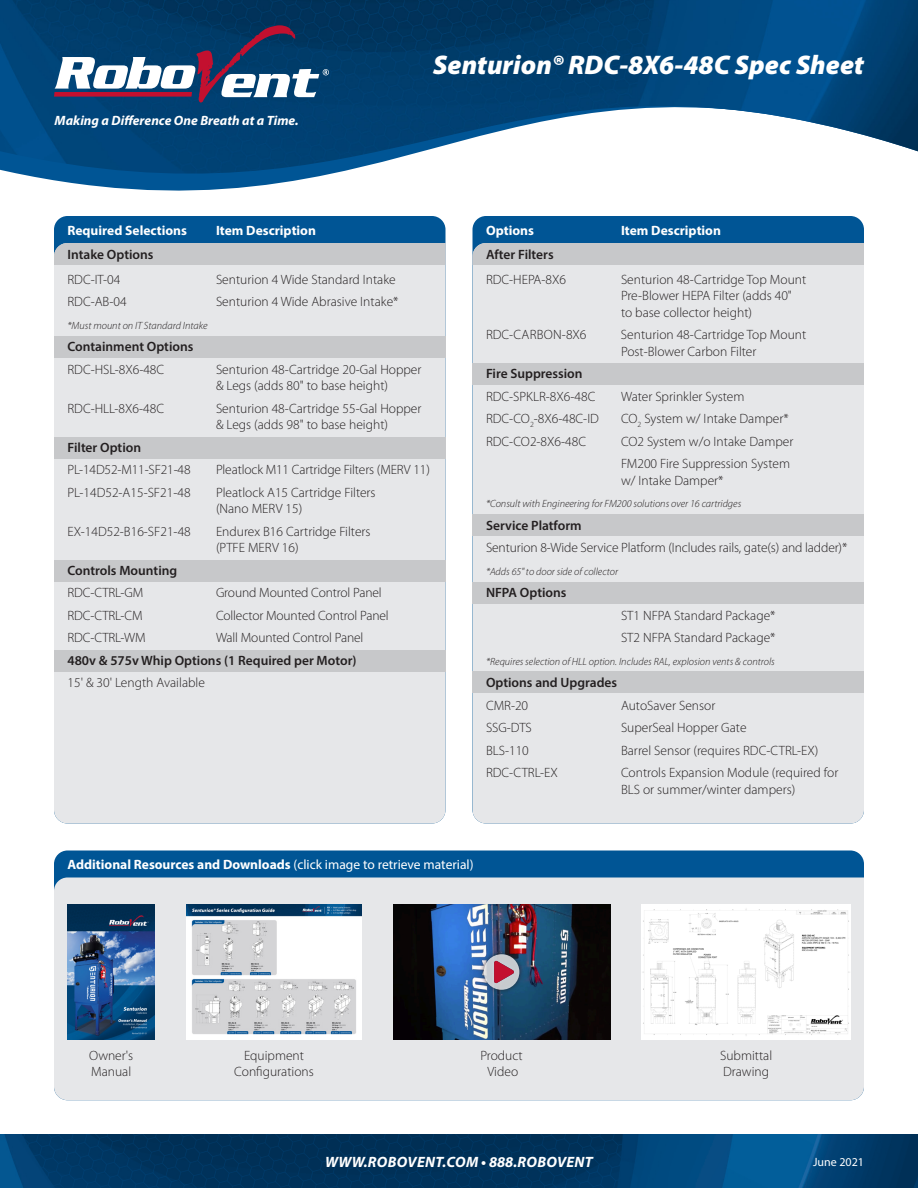
<style>
.page{position:relative;width:918px;height:1188px;background:#fff}
.page>*{position:absolute;margin:0;border:0;box-sizing:border-box;transform-origin:0 0}
.t1{font:italic 900 27px "Myriad Pro";color:#fff}
.t2{font:italic 700 15px "Myriad Pro";letter-spacing:.02em;color:#fff}
.t3{font:300 13.5px/16.5px "Myriad Pro";color:#231f20}
.t4{font:600 13.5px "Myriad Pro";color:#231f20}
.t5{font:700 13.5px "Myriad Pro";color:#fff}
.t6{font:italic 700 13.5px "Myriad Pro";color:#fff}
.t7{font:300 13.5px "Myriad Pro";letter-spacing:.02em;color:#231f20}
.t8{font:12px "Myriad Pro";color:#fff}
.t9{font:italic 300 10.5px "Myriad Pro";color:#231f20}
.s1{font-weight:400}
</style>
<div class="page">
<img style="left:0;top:1134px;width:918px;height:54px">
<img style="left:0;top:0;width:918px;height:191px">
<svg style="left:54px;top:25px;width:275px;height:78px"></svg>
<div style="left:54px;top:850px;width:810px;height:250px;background:#005595;border-radius:14px"></div>
<div style="left:54px;top:878px;width:810px;height:222px;background:#e6e7e9"></div>
<div style="left:54px;top:216px;width:392px;height:608px;background:#005595;border-radius:14px"></div>
<div style="left:54px;top:265px;width:392px;height:559px;background:#e6e7e9"></div>
<div style="left:54px;top:243px;width:392px;height:22px;background:#c7c8ca"></div>
<div style="left:472px;top:216px;width:392px;height:608px;background:#005595;border-radius:14px"></div>
<div style="left:472px;top:265px;width:392px;height:559px;background:#e6e7e9"></div>
<div style="left:472px;top:243px;width:392px;height:22px;background:#c7c8ca"></div>
<div style="left:54px;top:336px;width:392px;height:21px;background:#c7c8ca"></div>
<div style="left:472px;top:363px;width:392px;height:22px;background:#c7c8ca"></div>
<div style="left:472px;top:582px;width:392px;height:22px;background:#c7c8ca"></div>
<div style="left:472px;top:515px;width:392px;height:21px;background:#c7c8ca"></div>
<div style="left:472px;top:671px;width:392px;height:22px;background:#c7c8ca"></div>
<div style="left:54px;top:437px;width:392px;height:22px;background:#c7c8ca"></div>
<div style="left:54px;top:561px;width:392px;height:21px;background:#c7c8ca"></div>
<div style="left:54px;top:650px;width:392px;height:22px;background:#c7c8ca"></div>
<img style="left:642px;top:904px;width:208px;height:136px">
<img style="left:187px;top:904px;width:174px;height:136px">
<img style="left:68px;top:904px;width:87px;height:136px">
<img style="left:393px;top:904px;width:217px;height:136px">
<div style="left:479px;top:950px;width:45px;height:44px;background:#231f20;opacity:.67"></div>
<svg style="left:484px;top:954px;width:35px;height:36px"></svg>
<p class="t6" style="left:55px;top:112px;width:246px">Making a Difference One Breath at a Time.</p>
<p class="t1" style="left:433px;top:47px;width:432px">Senturion® RDC-8X6-48C Spec Sheet</p>
<p class="t5" style="left:68px;top:221px;width:121px">Required Selections</p>
<p class="t5" style="left:216px;top:221px;width:102px">Item Description</p>
<p class="t5" style="left:486px;top:221px;width:50px">Options</p>
<p class="t5" style="left:621px;top:221px;width:102px">Item Description</p>
<p class="t4" style="left:68px;top:246px;width:88px">Intake Options</p>
<p class="t3" style="left:68px;top:271px;width:54px">RDC-IT-04</p>
<p class="t3" style="left:216px;top:271px;width:181px">Senturion 4 Wide Standard Intake</p>
<p class="t3" style="left:68px;top:293px;width:61px">RDC-AB-04</p>
<p class="t3" style="left:216px;top:293px;width:184px">Senturion 4 Wide Abrasive Intake*</p>
<p class="t9" style="left:68px;top:319px;width:142px">*Must mount on IT Standard Intake</p>
<p class="t4" style="left:68px;top:338px;width:127px">Containment Options</p>
<p class="t3" style="left:68px;top:361px;width:98px">RDC-HSL-8X6-48C</p>
<p class="t3" style="left:216px;top:361px;width:207px">Senturion 48-Cartridge 20-Gal Hopper</p>
<p class="t3" style="left:216px;top:377px;width:174px">&amp; Legs (adds 80" to base height)</p>
<p class="t3" style="left:68px;top:400px;width:98px">RDC-HLL-8X6-48C</p>
<p class="t3" style="left:216px;top:400px;width:207px">Senturion 48-Cartridge 55-Gal Hopper</p>
<p class="t3" style="left:216px;top:416px;width:174px">&amp; Legs (adds 98" to base height)</p>
<p class="t4" style="left:68px;top:438px;width:75px">Filter Option</p>
<p class="t3" style="left:68px;top:461px;width:125px">PL-14D52-M11-SF21-48</p>
<p class="t3" style="left:216px;top:461px;width:215px">Pleatlock M11 Cartridge Filters (MERV 11)</p>
<p class="t3" style="left:68px;top:484px;width:125px">PL-14D52-A15-SF21-48</p>
<p class="t3" style="left:216px;top:484px;width:161px">Pleatlock A15 Cartridge Filters</p>
<p class="t3" style="left:216px;top:500px;width:88px">(Nano MERV 15)</p>
<p class="t3" style="left:68px;top:523px;width:125px">EX-14D52-B16-SF21-48</p>
<p class="t3" style="left:216px;top:523px;width:156px">Endurex B16 Cartridge Filters</p>
<p class="t3" style="left:216px;top:539px;width:84px">(PTFE MERV 16)</p>
<p class="t4" style="left:68px;top:561px;width:111px">Controls Mounting</p>
<p class="t3" style="left:68px;top:584px;width:77px">RDC-CTRL-GM</p>
<p class="t3" style="left:216px;top:584px;width:167px">Ground Mounted Control Panel</p>
<p class="t3" style="left:68px;top:607px;width:77px">RDC-CTRL-CM</p>
<p class="t3" style="left:216px;top:607px;width:174px">Collector Mounted Control Panel</p>
<p class="t3" style="left:68px;top:629px;width:80px">RDC-CTRL-WM</p>
<p class="t3" style="left:216px;top:629px;width:149px">Wall Mounted Control Panel</p>
<p class="t4" style="left:68px;top:651px;width:291px">480v &amp; 575v Whip Options (1 Required per Motor)</p>
<p class="t3" style="left:68px;top:674px;width:139px">15' &amp; 30' Length Available</p>
<p class="t4" style="left:486px;top:246px;width:69px">After Filters</p>
<p class="t3" style="left:486px;top:271px;width:81px">RDC-HEPA-8X6</p>
<p class="t3" style="left:621px;top:271px;width:187px">Senturion 48-Cartridge Top Mount</p>
<p class="t3" style="left:621px;top:287px;width:172px">Pre-Blower HEPA Filter (adds 40"</p>
<p class="t3" style="left:621px;top:304px;width:133px">to base collector height)</p>
<p class="t7" style="left:486px;top:326px;width:102px">RDC-CARBON-8X6</p>
<p class="t3" style="left:621px;top:326px;width:187px">Senturion 48-Cartridge Top Mount</p>
<p class="t3" style="left:621px;top:343px;width:137px">Post-Blower Carbon Filter</p>
<p class="t4" style="left:486px;top:365px;width:98px">Fire Suppression</p>
<p class="t3" style="left:486px;top:388px;width:111px">RDC-SPKLR-8X6-48C</p>
<p class="t3" style="left:621px;top:388px;width:125px">Water Sprinkler System</p>
<p class="t3" style="left:486px;top:410px;width:114px">RDC-CO<sub>2</sub>-8X6-48C-ID</p>
<p class="t3" style="left:621px;top:410px;width:169px">CO<sub>2</sub> System w/ Intake Damper*</p>
<p class="t3" style="left:486px;top:433px;width:102px">RDC-CO2-8X6-48C</p>
<p class="t3" style="left:621px;top:433px;width:174px">CO2 System w/o Intake Damper</p>
<p class="t3" style="left:621px;top:455px;width:171px">FM200 Fire Suppression System</p>
<p class="t3" style="left:621px;top:472px;width:104px">w/ Intake Damper*</p>
<p class="t9" style="left:486px;top:497px;width:257px">*Consult with Engineering for FM200 solutions over 16 cartridges</p>
<p class="t4" style="left:486px;top:516px;width:97px">Service Platform</p>
<p class="t3" style="left:486px;top:539px;width:363px">Senturion 8-Wide Service Platform (Includes rails, gate(s) and ladder)*</p>
<p class="t9" style="left:486px;top:565px;width:134px">*Adds 65" to door side of collector</p>
<p class="t4" style="left:486px;top:584px;width:82px">NFPA Options</p>
<p class="t3" style="left:621px;top:607px;width:156px">ST1 NFPA Standard Package*</p>
<p class="t3" style="left:621px;top:629px;width:156px">ST2 NFPA Standard Package*</p>
<p class="t9" style="left:486px;top:655px;width:290px">*Requires selection of HLL option. Includes RAL, explosion vents &amp; controls</p>
<p class="t4" style="left:486px;top:674px;width:133px">Options and Upgrades</p>
<p class="t3" style="left:486px;top:697px;width:44px">CMR-20</p>
<p class="t3" style="left:621px;top:697px;width:96px">AutoSaver Sensor</p>
<p class="t3" style="left:486px;top:719px;width:47px">SSG-DTS</p>
<p class="t3" style="left:621px;top:719px;width:127px">SuperSeal Hopper Gate</p>
<p class="t3" style="left:486px;top:742px;width:44px">BLS-110</p>
<p class="t3" style="left:621px;top:742px;width:199px">Barrel Sensor (requires RDC-CTRL-EX)</p>
<p class="t3" style="left:486px;top:764px;width:73px">RDC-CTRL-EX</p>
<p class="t3" style="left:621px;top:764px;width:219px">Controls Expansion Module (required for</p>
<p class="t3" style="left:621px;top:781px;width:176px">BLS or summer/winter dampers)</p>
<p class="t5" style="left:68px;top:856px;width:408px">Additional Resources and Downloads <span class="s1">(click image to retrieve material)</span></p>
<p class="t3" style="left:89px;top:1047px;width:46px">Owner's<br>Manual</p>
<p class="t3" style="left:244px;top:1047px;width:62px">Equipment</p>
<p class="t3" style="left:234px;top:1064px;width:81px">Configurations</p>
<p class="t3" style="left:480px;top:1047px;width:44px">Product</p>
<p class="t3" style="left:488px;top:1064px;width:32px">Video</p>
<p class="t3" style="left:720px;top:1047px;width:54px">Submittal</p>
<p class="t3" style="left:723px;top:1064px;width:47px">Drawing</p>
<p class="t2" style="left:325px;top:1152px;width:269px">WWW.ROBOVENT.COM • 888.ROBOVENT</p>
<p class="t8" style="left:813px;top:1154px;width:52px">June 2021</p>
</div>
